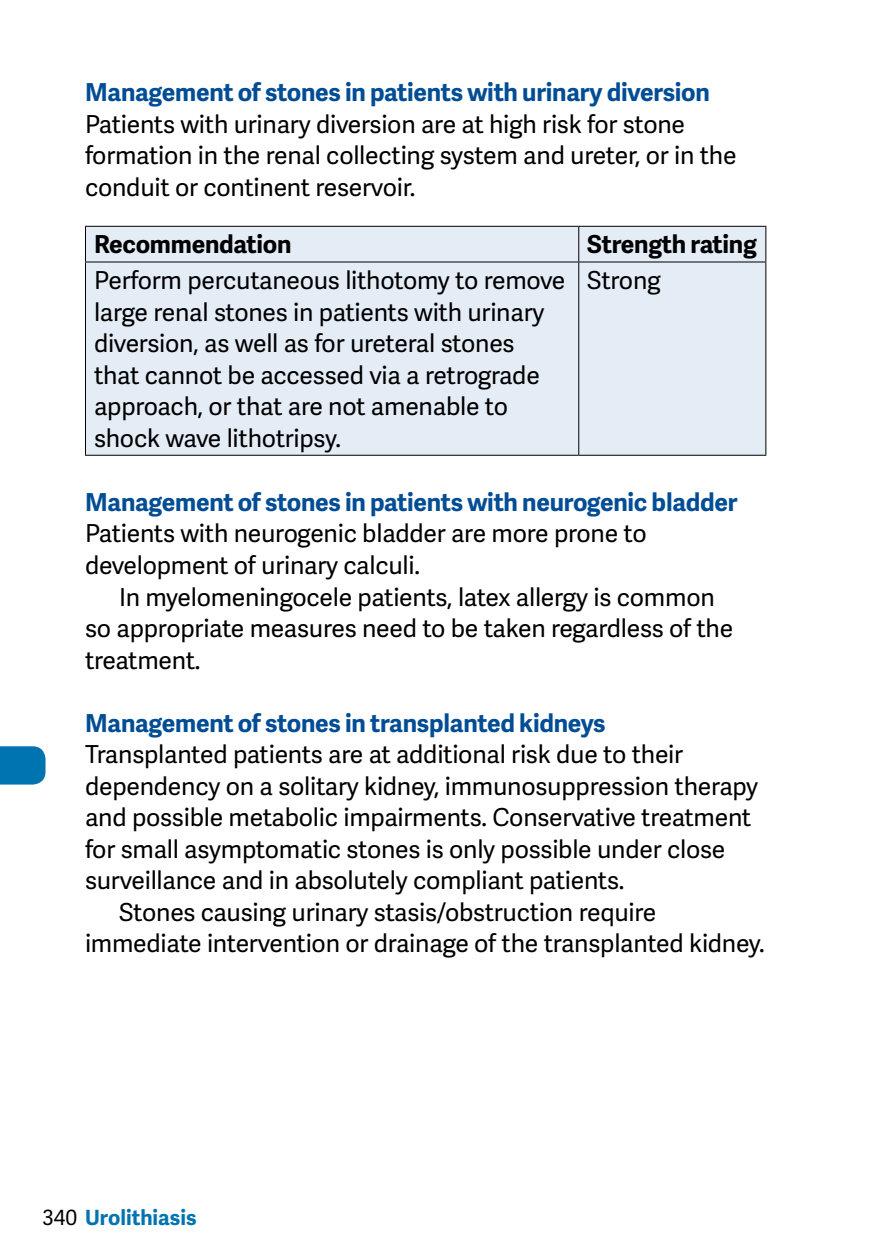
<style>
.page{position:relative;width:893px;height:1259px;background:#fff}
.page>*{position:absolute;margin:0;border:0;box-sizing:border-box;transform-origin:0 0}
.t1{font:24.6px/31.5px "Adelle Sans";letter-spacing:-.01em;color:#000}
.t2{font:700 24.6px "Adelle Sans";letter-spacing:-.01em;color:#004d95}
.t3{font:700 24.6px "Adelle Sans";letter-spacing:-.01em;color:#000}
.t4{font:700 21px "Adelle Sans";color:#0073b1}
.s1{font-weight:400;color:#000}
</style>
<div class="page">
<svg style="left:0;top:746px;width:46px;height:38px;background:#0d7ab5"></svg>
<div style="left:86px;top:227px;width:679px;height:228px;background:#e4ecf6"></div>
<hr style="left:578px;top:227px;width:1px;height:34px;background:#000">
<hr style="left:85px;top:261px;width:494px;height:1px;background:#000">
<hr style="left:579px;top:261px;width:187px;height:1px;background:#000">
<hr style="left:578px;top:262px;width:1px;height:193px;background:#000">
<hr style="left:85px;top:455px;width:494px;height:1px;background:#000">
<hr style="left:579px;top:455px;width:187px;height:1px;background:#000">
<hr style="left:85px;top:226px;width:494px;height:1px;background:#000">
<hr style="left:85px;top:227px;width:1px;height:34px;background:#000">
<hr style="left:579px;top:226px;width:187px;height:1px;background:#000">
<hr style="left:765px;top:227px;width:1px;height:34px;background:#000">
<hr style="left:85px;top:262px;width:1px;height:193px;background:#000">
<hr style="left:765px;top:262px;width:1px;height:193px;background:#000">
<p class="t2" style="left:85px;top:74px;width:626px">Management of stones in patients with urinary diversion</p>
<p class="t1" style="left:85px;top:107px;width:653px">Patients with urinary diversion are at high risk for stone formation in the renal collecting system and ureter, or in the conduit or continent reservoir.</p>
<p class="t3" style="left:94px;top:227px;width:199px">Recommendation</p>
<p class="t3" style="left:587px;top:227px;width:171px">Strength rating</p>
<p class="t1" style="left:94px;top:264px;width:473px">Perform percutaneous lithotomy to remove large renal stones in patients with urinary diversion, as well as for ureteral stones that cannot be accessed via a retrograde approach, or that are not amenable to shock wave lithotripsy.</p>
<p class="t1" style="left:587px;top:264px;width:75px">Strong</p>
<p class="t2" style="left:85px;top:484px;width:654px">Management of stones in patients with neurogenic bladder</p>
<p class="t1" style="left:85px;top:517px;width:563px">Patients with neurogenic bladder are more prone to development of urinary calculi.</p>
<p class="t1" style="left:85px;top:580px;width:650px;text-indent:34px">In myelomeningocele patients, latex allergy is common so appropriate measures need to be taken regardless of the treatment.</p>
<p class="t2" style="left:85px;top:705px;width:522px">Management of stones in transplanted kidneys</p>
<p class="t1" style="left:85px;top:738px;width:600px">Transplanted patients are at additional risk due to their</p>
<p class="t1" style="left:85px;top:769px;width:675px">dependency on a solitary kidney, immunosuppression therapy</p>
<p class="t1" style="left:85px;top:801px;width:668px">and possible metabolic impairments. Conservative treatment</p>
<p class="t1" style="left:85px;top:832px;width:642px">for small asymptomatic stones is only possible under close</p>
<p class="t1" style="left:85px;top:864px;width:541px">surveillance and in absolutely compliant patients.</p>
<p class="t1" style="left:119px;top:895px;width:539px">Stones causing urinary stasis/obstruction require</p>
<p class="t1" style="left:85px;top:927px;width:681px">immediate intervention or drainage of the transplanted kidney.</p>
<p class="t4" style="left:43px;top:1202px;width:156px"><span class="s1">340</span> Urolithiasis</p>
</div>
